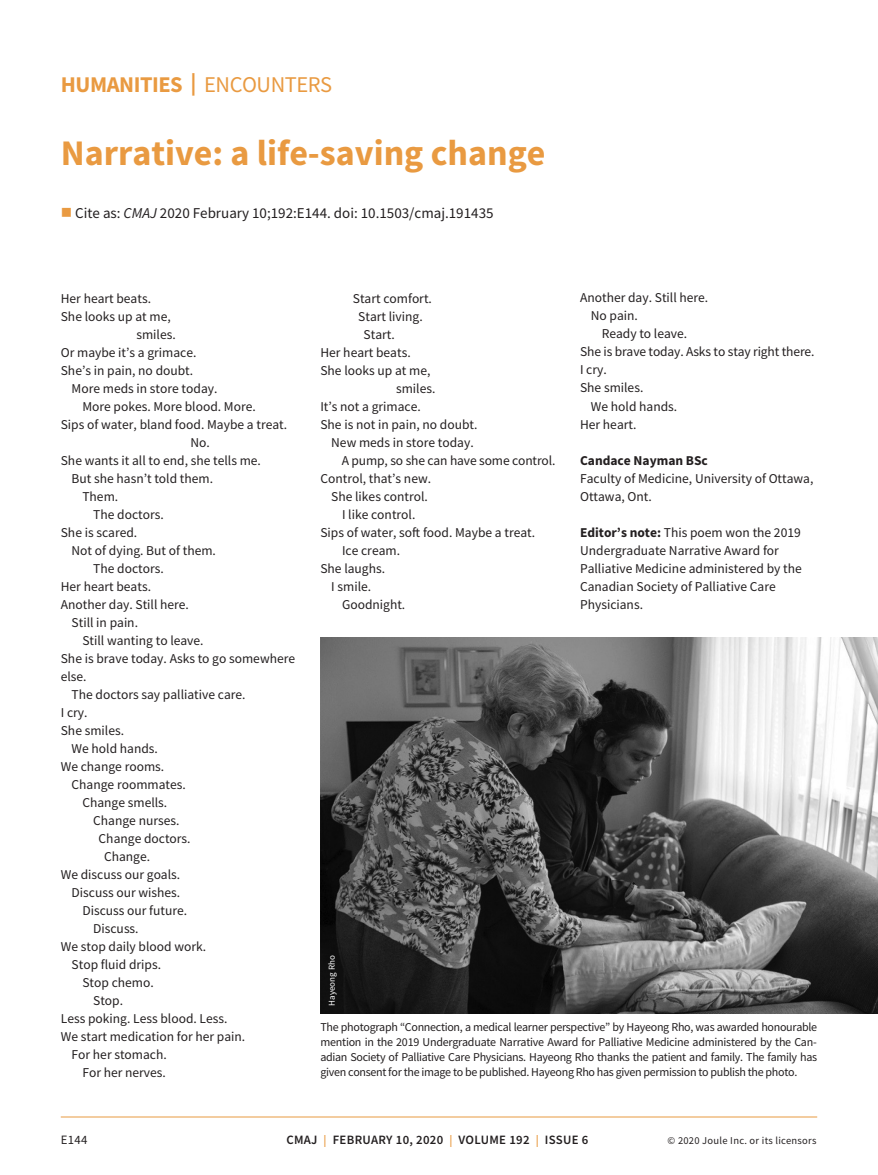
<style>
.page{position:relative;width:878px;height:1175px;background:#fff}
.page>*{position:absolute;margin:0;border:0;box-sizing:border-box;transform-origin:0 0}
.t1{font:700 36px "Source Sans Pro";color:#e99a41}
.t2{font:700 22.5px "Source Sans Pro";letter-spacing:-.02em;color:#e99a41}
.t3{font:15px "Source Sans Pro";color:#231f20}
.t4{font:13.5px/18px "Source Sans Pro";color:#231f20}
.t5{font:700 13.5px "Source Sans Pro";color:#231f20}
.t6{font:600 12.75px "Source Sans Pro";letter-spacing:.025em;color:#231f20}
.t7{font:12.75px "Source Sans Pro";color:#231f20}
.t8{font:12px/15px "Source Sans Pro";letter-spacing:-.025em;color:#231f20;text-align:justify}
.t9{font:10.5px "Source Sans Pro";letter-spacing:.025em;color:#231f20}
.t10{font:9px "Source Sans Pro";color:#fff}
.s1{font-weight:400}
.s2{color:#e99a41}
.s3{font-style:italic}
.s4{font-weight:700}
.s5{font-size:12px;color:#e99a41}
</style>
<div class="page">
<hr style="left:61px;top:1116px;width:756px;height:1px;background:#e99a41">
<img style="left:320px;top:638px;width:558px;height:375px">
<h2 class="t2" style="left:61px;top:69px;width:273px">HUMANITIES | <span class="s1">ENCOUNTERS</span></h2>
<h1 class="t1" style="left:61px;top:129px;width:486px">Narrative: a life-saving change</h1>
<p class="t3" style="left:61px;top:203px;width:434px"><span class="s2">■</span> Cite as: <span class="s3">CMAJ</span> 2020 February 10;192:E144. doi: 10.1503/cmaj.191435</p>
<p class="t4" style="left:61px;top:289px;width:92px">Her heart beats.</p>
<p class="t4" style="left:61px;top:307px;width:111px">She looks up at me,</p>
<p class="t4" style="left:136px;top:325px;width:41px">smiles.</p>
<p class="t4" style="left:61px;top:343px;width:137px">Or maybe it’s a grimace.</p>
<p class="t4" style="left:61px;top:361px;width:134px">She’s in pain, no doubt.</p>
<p class="t4" style="left:72px;top:379px;width:147px">More meds in store today.</p>
<p class="t4" style="left:82px;top:397px;width:175px">More pokes. More blood. More.</p>
<p class="t4" style="left:61px;top:415px;width:228px">Sips of water, bland food. Maybe a treat.</p>
<p class="t4" style="left:190px;top:433px;width:21px">No.</p>
<p class="t4" style="left:61px;top:451px;width:202px">She wants it all to end, she tells me.</p>
<p class="t4" style="left:72px;top:469px;width:143px">But she hasn’t told them.</p>
<p class="t4" style="left:82px;top:487px;width:37px">Them.</p>
<p class="t4" style="left:93px;top:505px;width:72px">The doctors.</p>
<p class="t4" style="left:61px;top:523px;width:78px">She is scared.</p>
<p class="t4" style="left:72px;top:541px;width:146px">Not of dying. But of them.</p>
<p class="t4" style="left:93px;top:559px;width:72px">The doctors.</p>
<p class="t4" style="left:61px;top:577px;width:92px">Her heart beats.</p>
<p class="t4" style="left:61px;top:595px;width:130px">Another day. Still here.</p>
<p class="t4" style="left:72px;top:613px;width:68px">Still in pain.</p>
<p class="t4" style="left:82px;top:631px;width:123px">Still wanting to leave.</p>
<p class="t4" style="left:61px;top:649px;width:236px">She is brave today. Asks to go somewhere</p>
<p class="t4" style="left:61px;top:667px;width:27px">else.</p>
<p class="t4" style="left:72px;top:685px;width:175px">The doctors say palliative care.</p>
<p class="t4" style="left:61px;top:703px;width:28px">I cry.</p>
<p class="t4" style="left:61px;top:721px;width:65px">She smiles.</p>
<p class="t4" style="left:72px;top:739px;width:88px">We hold hands.</p>
<p class="t4" style="left:61px;top:757px;width:105px">We change rooms.</p>
<p class="t4" style="left:72px;top:775px;width:116px">Change roommates.</p>
<p class="t4" style="left:82px;top:793px;width:86px">Change smells.</p>
<p class="t4" style="left:93px;top:811px;width:88px">Change nurses.</p>
<p class="t4" style="left:99px;top:829px;width:93px">Change doctors.</p>
<p class="t4" style="left:104px;top:847px;width:48px">Change.</p>
<p class="t4" style="left:61px;top:865px;width:121px">We discuss our goals.</p>
<p class="t4" style="left:72px;top:883px;width:110px">Discuss our wishes.</p>
<p class="t4" style="left:82px;top:901px;width:106px">Discuss our future.</p>
<p class="t4" style="left:93px;top:919px;width:47px">Discuss.</p>
<p class="t4" style="left:61px;top:937px;width:147px">We stop daily blood work.</p>
<p class="t4" style="left:72px;top:955px;width:91px">Stop fluid drips.</p>
<p class="t4" style="left:82px;top:973px;width:73px">Stop chemo.</p>
<p class="t4" style="left:93px;top:991px;width:31px">Stop.</p>
<p class="t4" style="left:61px;top:1009px;width:168px">Less poking. Less blood. Less.</p>
<p class="t4" style="left:61px;top:1027px;width:186px">We start medication for her pain.</p>
<p class="t4" style="left:72px;top:1045px;width:97px">For her stomach.</p>
<p class="t4" style="left:82px;top:1063px;width:85px">For her nerves.</p>
<p class="t4" style="left:353px;top:289px;width:81px">Start comfort.</p>
<p class="t4" style="left:358px;top:307px;width:66px">Start living.</p>
<p class="t4" style="left:363px;top:325px;width:33px">Start.</p>
<p class="t4" style="left:320px;top:343px;width:92px">Her heart beats.</p>
<p class="t4" style="left:320px;top:361px;width:111px">She looks up at me,</p>
<p class="t4" style="left:396px;top:379px;width:41px">smiles.</p>
<p class="t4" style="left:320px;top:397px;width:102px">It’s not a grimace.</p>
<p class="t4" style="left:320px;top:415px;width:159px">She is not in pain, no doubt.</p>
<p class="t4" style="left:331px;top:433px;width:144px">New meds in store today.</p>
<p class="t4" style="left:342px;top:451px;width:215px">A pump, so she can have some control.</p>
<p class="t4" style="left:320px;top:469px;width:112px">Control, that’s new.</p>
<p class="t4" style="left:331px;top:487px;width:98px">She likes control.</p>
<p class="t4" style="left:342px;top:505px;width:75px">I like control.</p>
<p class="t4" style="left:320px;top:523px;width:216px">Sips of water, soft food. Maybe a treat.</p>
<p class="t4" style="left:342px;top:541px;width:59px">Ice cream.</p>
<p class="t4" style="left:320px;top:559px;width:66px">She laughs.</p>
<p class="t4" style="left:331px;top:577px;width:41px">I smile.</p>
<p class="t4" style="left:342px;top:595px;width:65px">Goodnight.</p>
<p class="t4" style="left:580px;top:289px;width:130px">Another day. Still here.</p>
<p class="t4" style="left:591px;top:307px;width:49px">No pain.</p>
<p class="t4" style="left:601px;top:325px;width:87px">Ready to leave.</p>
<p class="t4" style="left:580px;top:343px;width:236px">She is brave today. Asks to stay right there.</p>
<p class="t4" style="left:580px;top:361px;width:28px">I cry.</p>
<p class="t4" style="left:580px;top:379px;width:65px">She smiles.</p>
<p class="t4" style="left:591px;top:397px;width:88px">We hold hands.</p>
<p class="t4" style="left:580px;top:415px;width:58px">Her heart.</p>
<p class="t5" style="left:580px;top:451px;width:129px">Candace Nayman BSc</p>
<p class="t4" style="left:580px;top:469px;width:235px">Faculty of Medicine, University of Ottawa,<br>Ottawa, Ont.</p>
<p class="t4" style="left:580px;top:523px;width:223px"><span class="s4">Editor’s note:</span> This poem won the 2019<br>Undergraduate Narrative Award for<br>Palliative Medicine administered by the<br>Canadian Society of Palliative Care<br>Physicians.</p>
<p class="t10" style="left:326px;top:1005px;width:52px;rotate:-90deg">Hayeong Rho</p>
<p class="t8" style="left:320px;top:1019px;width:498px">The photograph “Connection, a medical learner perspective” by Hayeong Rho, was awarded honourable mention in the 2019 Undergraduate Narrative Award for Palliative Medicine administered by the Can&shy;adian Society of Palliative Care Physicians. Hayeong Rho thanks the patient and family. The family has given consent for the image to be published. Hayeong Rho has given permission to publish the photo.</p>
<p class="t7" style="left:61px;top:1132px;width:28px">E144</p>
<p class="t6" style="left:286px;top:1131px;width:303px">CMAJ <span class="s5">|</span> FEBRUARY 10, 2020 <span class="s5">|</span> VOLUME 192 <span class="s5">|</span> ISSUE 6</p>
<p class="t9" style="left:667px;top:1134px;width:150px">© 2020 Joule Inc. or its licensors</p>
</div>
